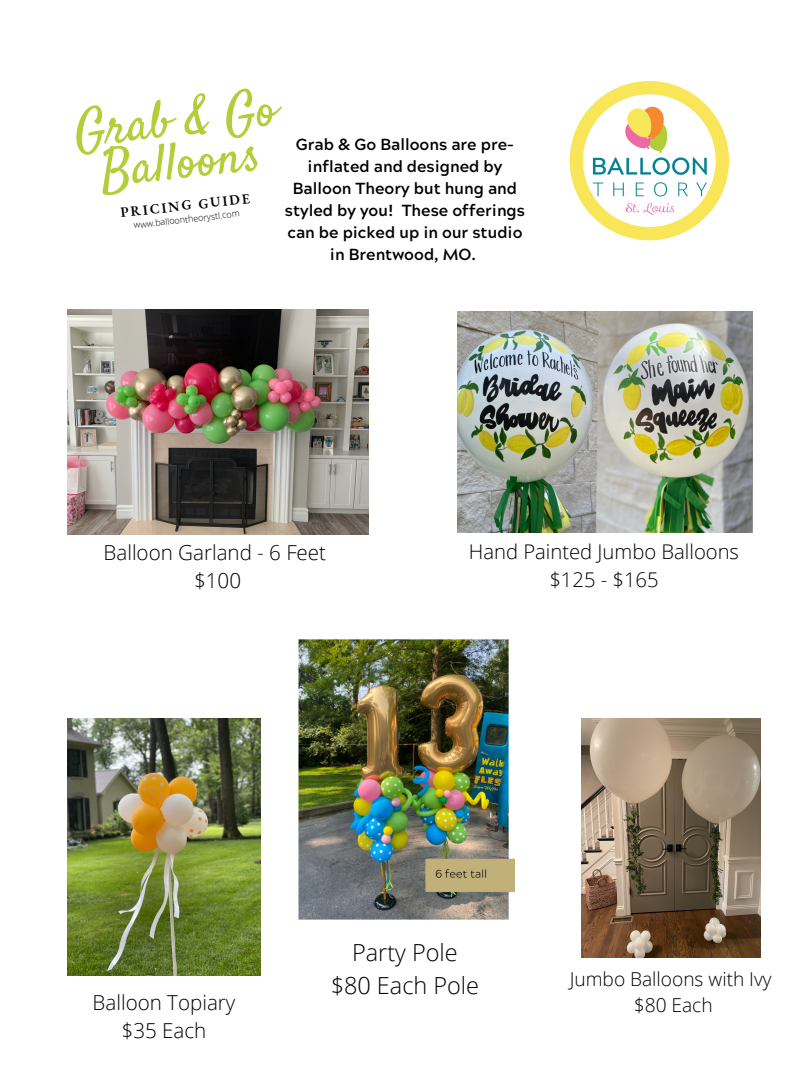
<style>
.page{position:relative;width:810px;height:1080px;background:#fff}
.page>*{position:absolute;margin:0;border:0;box-sizing:border-box;transform-origin:0 0}
.t1{font:52.19px/42.6px "Satisfy";color:#b2ce38;text-align:center}
.t2{font:300 23.5px/32.6px "Open Sans";color:#000;text-align:center}
.t3{font:300 20.62px/28.5px "Open Sans";color:#000;text-align:center}
.t4{font:300 20.25px/28.1px "Open Sans";color:#000;text-align:center}
.t5{font:300 19.12px/26.5px "Open Sans";color:#000;text-align:center}
.t6{font:700 16.06px/22px "Acherus Grotesque";color:#000;text-align:center}
.t7{font:600 13.81px "EB Garamond";color:#000}
.t8{font:300 8.94px "Open Sans";color:#000}
</style>
<div class="page">
<img style="left:68px;top:309px;width:300px;height:225px">
<img style="left:68px;top:719px;width:192px;height:257px">
<img style="left:457px;top:312px;width:295px;height:221px">
<img style="left:582px;top:719px;width:178px;height:238px">
<img style="left:298px;top:639px;width:217px;height:281px">
<svg style="left:570px;top:81px;width:159px;height:159px"></svg>
<img style="left:583px;top:94px;width:133px;height:133px">
<h1 class="t1" style="left:73px;top:113px;width:205px;rotate:-6deg">Grab &amp; Go<br>Balloons</h1>
<p class="t7" style="left:120px;top:203px;width:131px;rotate:-6deg">PRICING GUIDE</p>
<p class="t6" style="left:285px;top:136px;width:242px">Grab &amp; Go Balloons are pre&shy;inflated and designed by<br>Balloon Theory but hung and styled by you! These offerings can be picked up in our studio in Brentwood, MO.</p>
<p class="t8" style="left:133px;top:218px;width:108px;rotate:-6deg">www.balloontheorystl.com</p>
<p class="t3" style="left:104px;top:537px;width:224px">Balloon Garland - 6 Feet $100</p>
<p class="t4" style="left:469px;top:538px;width:272px">Hand Painted Jumbo Balloons $125 - $165</p>
<p class="t3" style="left:93px;top:987px;width:144px">Balloon Topiary $35 Each</p>
<h2 class="t2" style="left:331px;top:936px;width:150px">Party Pole $80 Each Pole</h2>
<p class="t5" style="left:570px;top:965px;width:203px">Jumbo Balloons with Ivy $80 Each</p>
</div>
